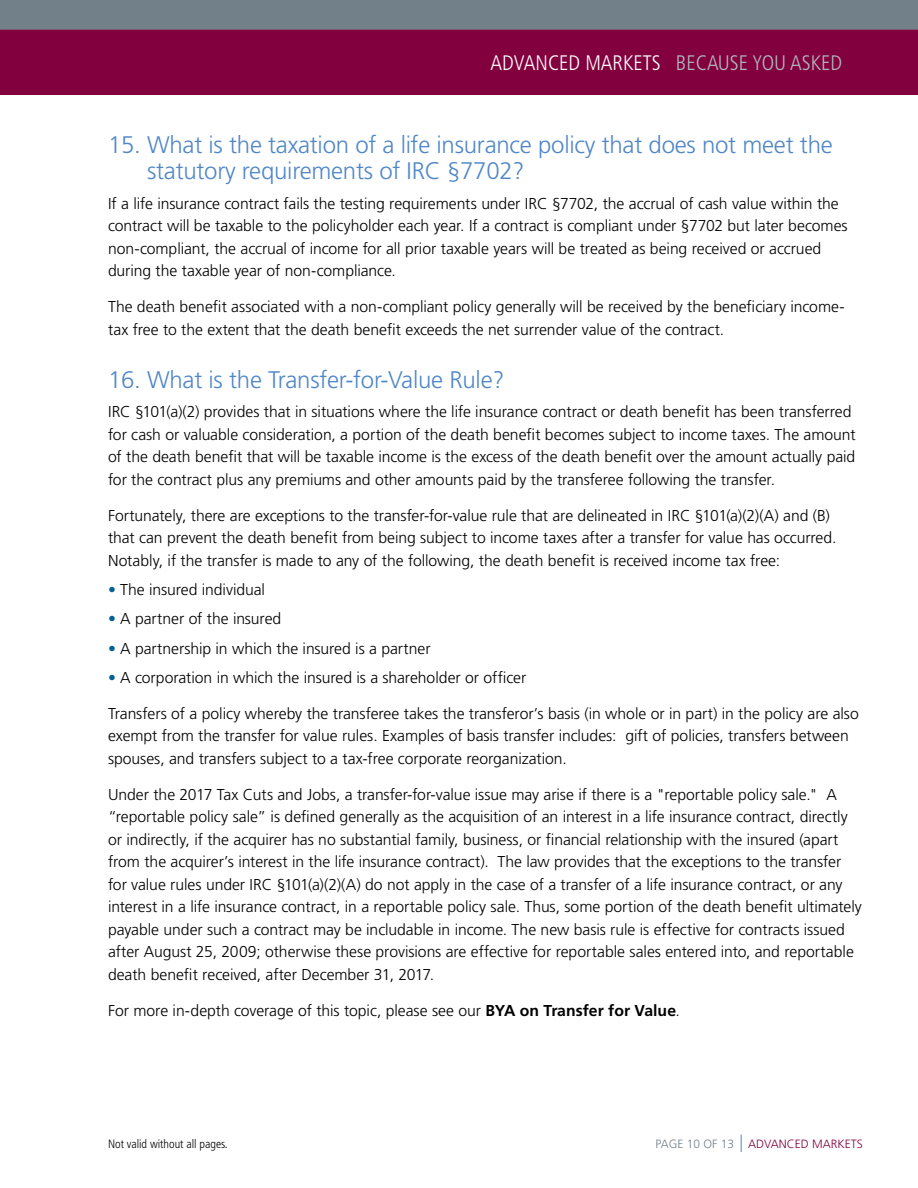
<style>
.page{position:relative;width:918px;height:1188px;background:#fff}
.page>*{position:absolute;margin:0;border:0;box-sizing:border-box;transform-origin:0 0}
.t1{font:300 24px/26.4px "Frutiger LT Pro";letter-spacing:-.01em;color:#5087c7}
.t2{font:300 condensed 21px "Frutiger";color:#fff}
.t3{font:300 15.75px/22.5px "Frutiger LT Pro";letter-spacing:-.005em;color:#000}
.t4{font:300 condensed 12px "Frutiger LT Pro";color:#000}
.t5{font:300 12px "Frutiger LT Pro";color:#83003f}
.t6{font:300 12px "Frutiger LT Pro";color:#72808a}
.s1{color:#afb7be}
.s2{color:#006193}
.s3{font-weight:700}
</style>
<div class="page">
<svg style="left:741px;top:1135px;width:1px;height:17px"></svg>
<div style="left:0;top:10px;width:918px;height:84px;background:#83003f"></div>
<div style="left:0;top:0;width:918px;height:30px;background:#72808a"></div>
<h2 class="t2" style="left:491px;top:51px;width:353px">ADVANCED MARKETS <span class="s1">BECAUSE YOU ASKED</span></h2>
<h1 class="t1" style="left:147px;top:132px;width:687px;text-indent:-39px">15. What is the taxation of a life insurance policy that does not meet the statutory requirements of IRC §7702?</h1>
<p class="t3" style="left:108px;top:192px;width:741px">If a life insurance contract fails the testing requirements under IRC §7702, the accrual of cash value within the contract will be taxable to the policyholder each year. If a contract is compliant under §7702 but later becomes non-compliant, the accrual of income for all prior taxable years will be treated as being received or accrued during the taxable year of non-compliance.</p>
<p class="t3" style="left:108px;top:296px;width:738px">The death benefit associated with a non-compliant policy generally will be received by the beneficiary income&shy;tax free to the extent that the death benefit exceeds the net surrender value of the contract.</p>
<h1 class="t1" style="left:108px;top:367px;width:398px">16. What is the Transfer-for-Value Rule?</h1>
<p class="t3" style="left:108px;top:401px;width:749px">IRC §101(a)(2) provides that in situations where the life insurance contract or death benefit has been transferred for cash or valuable consideration, a portion of the death benefit becomes subject to income taxes. The amount of the death benefit that will be taxable income is the excess of the death benefit over the amount actually paid for the contract plus any premiums and other amounts paid by the transferee following the transfer.</p>
<p class="t3" style="left:108px;top:504px;width:730px">Fortunately, there are exceptions to the transfer-for-value rule that are delineated in IRC §101(a)(2)(A) and (B) that can prevent the death benefit from being subject to income taxes after a transfer for value has occurred.<br>Notably, if the transfer is made to any of the following, the death benefit is received income tax free:</p>
<p class="t3" style="left:108px;top:579px;width:159px"><span class="s2">•</span> The insured individual</p>
<p class="t3" style="left:108px;top:608px;width:175px"><span class="s2">•</span> A partner of the insured</p>
<p class="t3" style="left:108px;top:637px;width:324px"><span class="s2">•</span> A partnership in which the insured is a partner</p>
<p class="t3" style="left:108px;top:666px;width:420px"><span class="s2">•</span> A corporation in which the insured is a shareholder or officer</p>
<p class="t3" style="left:108px;top:702px;width:752px">Transfers of a policy whereby the transferee takes the transferor’s basis (in whole or in part) in the policy are also exempt from the transfer for value rules. Examples of basis transfer includes: gift of policies, transfers between spouses, and transfers subject to a tax-free corporate reorganization.</p>
<p class="t3" style="left:108px;top:783px;width:755px">Under the 2017 Tax Cuts and Jobs, a transfer-for-value issue may arise if there is a "reportable policy sale." A “reportable policy sale” is defined generally as the acquisition of an interest in a life insurance contract, directly or indirectly, if the acquirer has no substantial family, business, or financial relationship with the insured (apart from the acquirer’s interest in the life insurance contract). The law provides that the exceptions to the transfer for value rules under IRC §101(a)(2)(A) do not apply in the case of a transfer of a life insurance contract, or any interest in a life insurance contract, in a reportable policy sale. Thus, some portion of the death benefit ultimately payable under such a contract may be includable in income. The new basis rule is effective for contracts issued after August 25, 2009; otherwise these provisions are effective for reportable sales entered into, and reportable death benefit received, after December 31, 2017.</p>
<p class="t3" style="left:108px;top:999px;width:573px">For more in-depth coverage of this topic, please see our <span class="s3">BYA on Transfer for Value</span>.</p>
<p class="t4" style="left:108px;top:1136px;width:121px">Not valid without all pages.</p>
<p class="t5" style="left:748px;top:1136px;width:116px">ADVANCED MARKETS</p>
<p class="t6" style="left:656px;top:1136px;width:80px">PAGE 10 OF 13</p>
</div>
